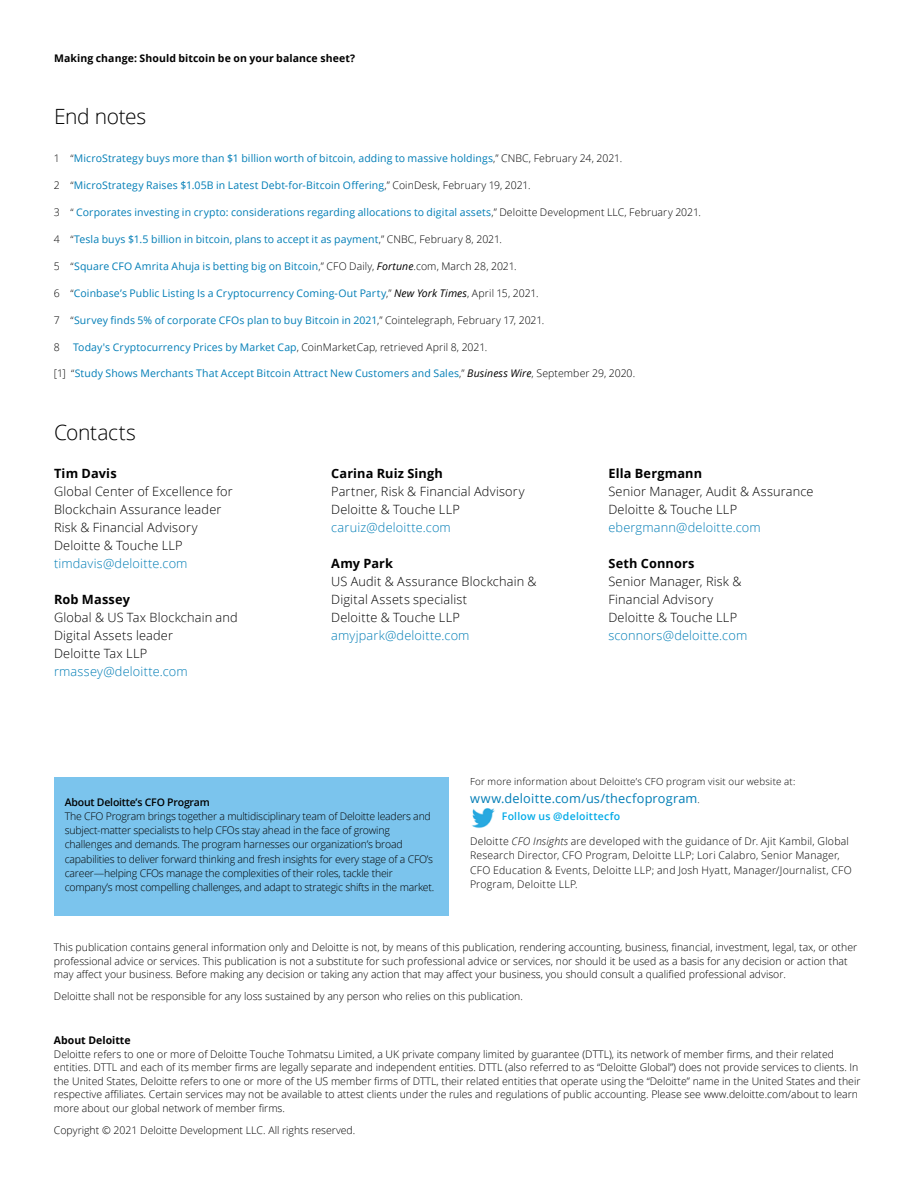
<style>
.page{position:relative;width:918px;height:1188px;background:#fff}
.page>*{position:absolute;margin:0;border:0;box-sizing:border-box;transform-origin:0 0}
.Introduction__14_18p{font:300 21px "Open Sans";letter-spacing:-.015em;color:#000}
.Body_copy__8_5_12pt{font:300 12.75px/18px "Open Sans";letter-spacing:.015em;color:#000}
.Body_copy__8_5_12pt-2{font:300 12.75px "Open Sans";letter-spacing:.015em;color:#007db6}
.Subhead_B__8_5_12pt{font:700 12.75px "Open Sans";letter-spacing:.01em;color:#000}
.Body_copy__8_5_12pt-3{font:12.75px "Open Sans";letter-spacing:.015em;color:#007db6}
.Footer_copy{font:300 10.5px/13.5px "Open Sans";color:#000}
.End_notes__7_9pt{font:10.5px "Open Sans";letter-spacing:.01em;color:#007db6}
.Body_copy__white_8_5{font:300 10.5px/14.2px "Open Sans";letter-spacing:-.02em;color:#000}
.Body_copy__8_5_12pt-4{font:300 10.5px/14.2px "Open Sans";letter-spacing:.02em;color:#000}
.Story_heading_light{font:700 10.5px "Open Sans";letter-spacing:.01em;color:#000}
.Body_copy__white_8_5-2{font:600 10.5px "Open Sans";letter-spacing:-.02em;color:#000}
.Body_copy__8_5_12pt-5{font:600 10.5px "Open Sans";letter-spacing:.02em;color:#00aae7}
.End_notes__7_9pt-2{font:300 10.5px "Open Sans";color:#000}
.Body_copy__8_5_12pt-6{font:300 9.75px "Open Sans";letter-spacing:.025em;color:#000}
.s1{font-weight:300;color:#000}
.s2{font-style:italic;color:#000}
.s3{font-weight:300;font-size:9.75px;color:#000}
.s4{font-style:italic}
.s5{font-weight:700}
</style>
<div class="page">
<div style="left:54px;top:777px;width:394px;height:139px;background:#7bc4ed"></div>
<img style="left:472px;top:808px;width:23px;height:21px">
<p class="Story_heading_light" style="left:54px;top:51px;width:303px">Making change: Should bitcoin be on your balance sheet?</p>
<p class="Introduction__14_18p" style="left:54px;top:102px;width:94px">End notes</p>
<p class="End_notes__7_9pt" style="left:54px;top:151px;width:570px"><span class="s1">1 “</span>MicroStrategy buys more than $1 billion worth of bitcoin, adding to massive holdings<span class="s1">,” CNBC, February 24, 2021.</span></p>
<p class="End_notes__7_9pt" style="left:54px;top:178px;width:478px"><span class="s1">2 “</span>MicroStrategy Raises $1.05B in Latest Debt-for-Bitcoin Offering<span class="s1">,” CoinDesk, February 19, 2021.</span></p>
<p class="End_notes__7_9pt" style="left:54px;top:205px;width:649px"><span class="s1">3 “</span> Corporates investing in crypto: considerations regarding allocations to digital assets<span class="s1">,” Deloitte Development LLC, February 2021.</span></p>
<p class="End_notes__7_9pt" style="left:54px;top:232px;width:450px"><span class="s1">4 “</span>Tesla buys $1.5 billion in bitcoin, plans to accept it as payment<span class="s1">,” CNBC, February 8, 2021.</span></p>
<p class="End_notes__7_9pt" style="left:54px;top:259px;width:464px"><span class="s1">5 “</span>Square CFO Amrita Ahuja is betting big on Bitcoin<span class="s1">,” CFO Daily,</span> <span class="s2">Fortune</span><span class="s1">.com, March 28, 2021.</span></p>
<p class="End_notes__7_9pt" style="left:54px;top:286px;width:486px"><span class="s1">6 “</span>Coinbase’s Public Listing Is a Cryptocurrency Coming-Out Party<span class="s1">,”</span> <span class="s2">New York Times</span><span class="s1">, April 15, 2021.</span></p>
<p class="End_notes__7_9pt" style="left:54px;top:313px;width:492px"><span class="s1">7 “</span>Survey finds 5% of corporate CFOs plan to buy Bitcoin in 2021<span class="s1">,” Cointelegraph, February 17, 2021.</span></p>
<p class="End_notes__7_9pt-2" style="left:54px;top:340px;width:7px">8</p>
<p class="End_notes__7_9pt" style="left:73px;top:340px;width:416px">Today's Cryptocurrency Prices by Market Cap<span class="s1">, CoinMarketCap, retrieved April 8, 2021.</span></p>
<p class="End_notes__7_9pt" style="left:54px;top:366px;width:583px"><span class="s1">[1] “</span>Study Shows Merchants That Accept Bitcoin Attract New Customers and Sales<span class="s1">,”</span> <span class="s2">Business Wire</span><span class="s1">, September 29, 2020.</span></p>
<p class="Introduction__14_18p" style="left:54px;top:418px;width:83px">Contacts</p>
<p class="Subhead_B__8_5_12pt" style="left:54px;top:465px;width:64px">Tim Davis</p>
<p class="Body_copy__8_5_12pt" style="left:54px;top:482px;width:180px">Global Center of Excellence for<br>Blockchain Assurance leader</p>
<p class="Body_copy__8_5_12pt" style="left:54px;top:518px;width:145px">Risk &amp; Financial Advisory</p>
<p class="Body_copy__8_5_12pt" style="left:54px;top:536px;width:130px">Deloitte &amp; Touche LLP</p>
<p class="Body_copy__8_5_12pt-2" style="left:54px;top:555px;width:135px">timdavis@deloitte.com</p>
<p class="Subhead_B__8_5_12pt" style="left:54px;top:591px;width:78px">Rob Massey</p>
<p class="Body_copy__8_5_12pt" style="left:54px;top:608px;width:185px">Global &amp; US Tax Blockchain and<br>Digital Assets leader</p>
<p class="Body_copy__8_5_12pt" style="left:54px;top:644px;width:95px">Deloitte Tax LLP</p>
<p class="Body_copy__8_5_12pt-2" style="left:54px;top:663px;width:135px">rmassey@deloitte.com</p>
<p class="Subhead_B__8_5_12pt" style="left:331px;top:465px;width:113px">Carina Ruiz Singh</p>
<p class="Body_copy__8_5_12pt" style="left:331px;top:482px;width:195px">Partner, Risk &amp; Financial Advisory</p>
<p class="Body_copy__8_5_12pt" style="left:331px;top:500px;width:130px">Deloitte &amp; Touche LLP</p>
<p class="Body_copy__8_5_12pt-2" style="left:331px;top:519px;width:121px">caruiz@deloitte.com</p>
<p class="Subhead_B__8_5_12pt" style="left:331px;top:555px;width:63px">Amy Park</p>
<p class="Body_copy__8_5_12pt" style="left:331px;top:572px;width:207px">US Audit &amp; Assurance Blockchain &amp;<br>Digital Assets specialist</p>
<p class="Body_copy__8_5_12pt" style="left:331px;top:608px;width:130px">Deloitte &amp; Touche LLP</p>
<p class="Body_copy__8_5_12pt-2" style="left:331px;top:627px;width:140px">amyjpark@deloitte.com</p>
<p class="Subhead_B__8_5_12pt" style="left:608px;top:465px;width:95px">Ella Bergmann</p>
<p class="Body_copy__8_5_12pt" style="left:608px;top:482px;width:207px">Senior Manager, Audit &amp; Assurance</p>
<p class="Body_copy__8_5_12pt" style="left:608px;top:500px;width:130px">Deloitte &amp; Touche LLP</p>
<p class="Body_copy__8_5_12pt-2" style="left:608px;top:519px;width:154px">ebergmann@deloitte.com</p>
<p class="Subhead_B__8_5_12pt" style="left:608px;top:555px;width:88px">Seth Connors</p>
<p class="Body_copy__8_5_12pt" style="left:608px;top:572px;width:135px">Senior Manager, Risk &amp;<br>Financial Advisory</p>
<p class="Body_copy__8_5_12pt" style="left:608px;top:608px;width:130px">Deloitte &amp; Touche LLP</p>
<p class="Body_copy__8_5_12pt-2" style="left:608px;top:627px;width:140px">sconnors@deloitte.com</p>
<p class="Body_copy__white_8_5-2" style="left:65px;top:795px;width:147px">About Deloitte’s CFO Program</p>
<p class="Body_copy__white_8_5" style="left:65px;top:809px;width:371px">The CFO Program brings together a multidisciplinary team of Deloitte leaders and subject-matter specialists to help CFOs stay ahead in the face of growing challenges and demands. The program harnesses our organization’s broad capabilities to deliver forward thinking and fresh insights for every stage of a CFO’s career—helping CFOs manage the complexities of their roles, tackle their company’s most compelling challenges, and adapt to strategic shifts in the market.</p>
<p class="Body_copy__8_5_12pt-6" style="left:470px;top:774px;width:327px">For more information about Deloitte’s CFO program visit our website at:</p>
<p class="Body_copy__8_5_12pt-3" style="left:470px;top:789px;width:231px">www.deloitte.com/us/thecfoprogram<span class="s3">.</span></p>
<p class="Body_copy__8_5_12pt-5" style="left:502px;top:809px;width:120px">Follow us @deloittecfo</p>
<p class="Body_copy__8_5_12pt-4" style="left:470px;top:834px;width:383px">Deloitte <span class="s4">CFO Insights</span> are developed with the guidance of Dr. Ajit Kambil, Global Research Director, CFO Program, Deloitte LLP; Lori Calabro, Senior Manager, CFO Education &amp; Events, Deloitte LLP; and Josh Hyatt, Manager/Journalist, CFO Program, Deloitte LLP.</p>
<p class="Footer_copy" style="left:54px;top:941px;width:805px">This publication contains general information only and Deloitte is not, by means of this publication, rendering accounting, business, financial, investment, legal, tax, or other professional advice or services. This publication is not a substitute for such professional advice or services, nor should it be used as a basis for any decision or action that may affect your business. Before making any decision or taking any action that may affect your business, you should consult a qualified professional advisor.</p>
<p class="Footer_copy" style="left:54px;top:990px;width:470px">Deloitte shall not be responsible for any loss sustained by any person who relies on this publication.</p>
<p class="Footer_copy" style="left:54px;top:1034px;width:808px"><span class="s5">About Deloitte<br></span>Deloitte refers to one or more of Deloitte Touche Tohmatsu Limited, a UK private company limited by guarantee (DTTL), its network of member firms, and their related entities. DTTL and each of its member firms are legally separate and independent entities. DTTL (also referred to as “Deloitte Global”) does not provide services to clients. In the United States, Deloitte refers to one or more of the US member firms of DTTL, their related entities that operate using the “Deloitte” name in the United States and their respective affiliates. Certain services may not be available to attest clients under the rules and regulations of public accounting. Please see www.deloitte.com/about to learn more about our global network of member firms.</p>
<p class="Footer_copy" style="left:54px;top:1123px;width:303px">Copyright © 2021 Deloitte Development LLC. All rights reserved.</p>
</div>
